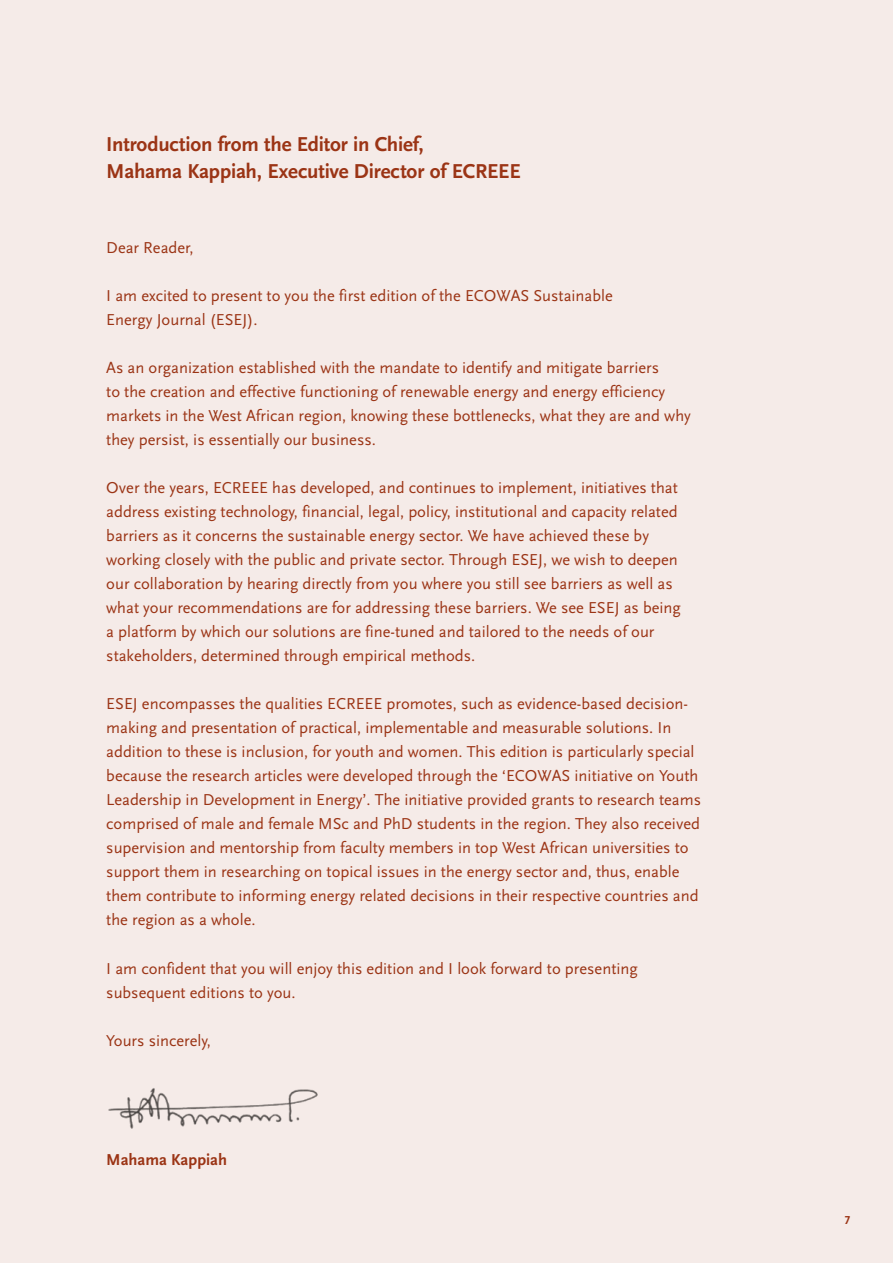
<style>
.page{position:relative;width:893px;height:1263px;background:#f5ebe8}
.page>*{position:absolute;margin:0;border:0;box-sizing:border-box;transform-origin:0 0}
.t1{font:700 21px/27px "Scala Sans LF";letter-spacing:-.01em;color:#9b3415}
.t2{font:16.5px/24px "Scala Sans LF";color:#9b3415}
.t3{font:700 16.5px "Scala Sans LF";color:#9b3415}
.t4{font:700 12px "Scala Sans LF";color:#9b3415}
</style>
<div class="page">
<img style="left:108px;top:1088px;width:210px;height:41px">
<p class="t1" style="left:106px;top:131px;width:416px">I ntroduction from the Editor in Chief,<br>Mahama Kappiah, Executive Director of ECREEE</p>
<p class="t2" style="left:106px;top:236px;width:89px">Dear Reader,</p>
<p class="t2" style="left:106px;top:284px;width:508px">I am excited to present to you the first edition of the ECOWAS Sustainable<br>Energy Journal (ESEJ).</p>
<p class="t2" style="left:106px;top:356px;width:586px">As an organization established with the mandate to identify and mitigate barriers<br>to the creation and effective functioning of renewable energy and energy efficiency markets in the West African region, knowing these bottlenecks, what they are and why they persist, is essentially our business.</p>
<p class="t2" style="left:106px;top:476px;width:576px">Over the years, ECREEE has developed, and continues to implement, initiatives that address existing technology, financial, legal, policy, institutional and capacity related barriers as it concerns the sustainable energy sector. We have achieved these by working closely with the public and private sector. Through ESEJ, we wish to deepen our collaboration by hearing directly from you where you still see barriers as well as what your recommendations are for addressing these barriers. We see ESEJ as being a platform by which our solutions are fine-tuned and tailored to the needs of our stakeholders, determined through empirical methods.</p>
<p class="t2" style="left:106px;top:692px;width:596px">ESEJ encompasses the qualities ECREEE promotes, such as evidence-based decision&shy;making and presentation of practical, implementable and measurable solutions. In addition to these is inclusion, for youth and women. This edition is particularly special because the research articles were developed through the ‘ECOWAS initiative on Youth Leadership in Development in Energy’. The initiative provided grants to research teams comprised of male and female MSc and PhD students in the region. They also received supervision and mentorship from faculty members in top West African universities to support them in researching on topical issues in the energy sector and, thus, enable them contribute to informing energy related decisions in their respective countries and the region as a whole.</p>
<p class="t2" style="left:106px;top:956px;width:533px">I am confident that you will enjoy this edition and I look forward to presenting subsequent editions to you.</p>
<p class="t2" style="left:106px;top:1028px;width:106px">Yours sincerely,</p>
<p class="t3" style="left:106px;top:1151px;width:122px">Mahama Kappiah</p>
<p class="t4" style="left:844px;top:1214px;width:7px">7</p>
</div>
